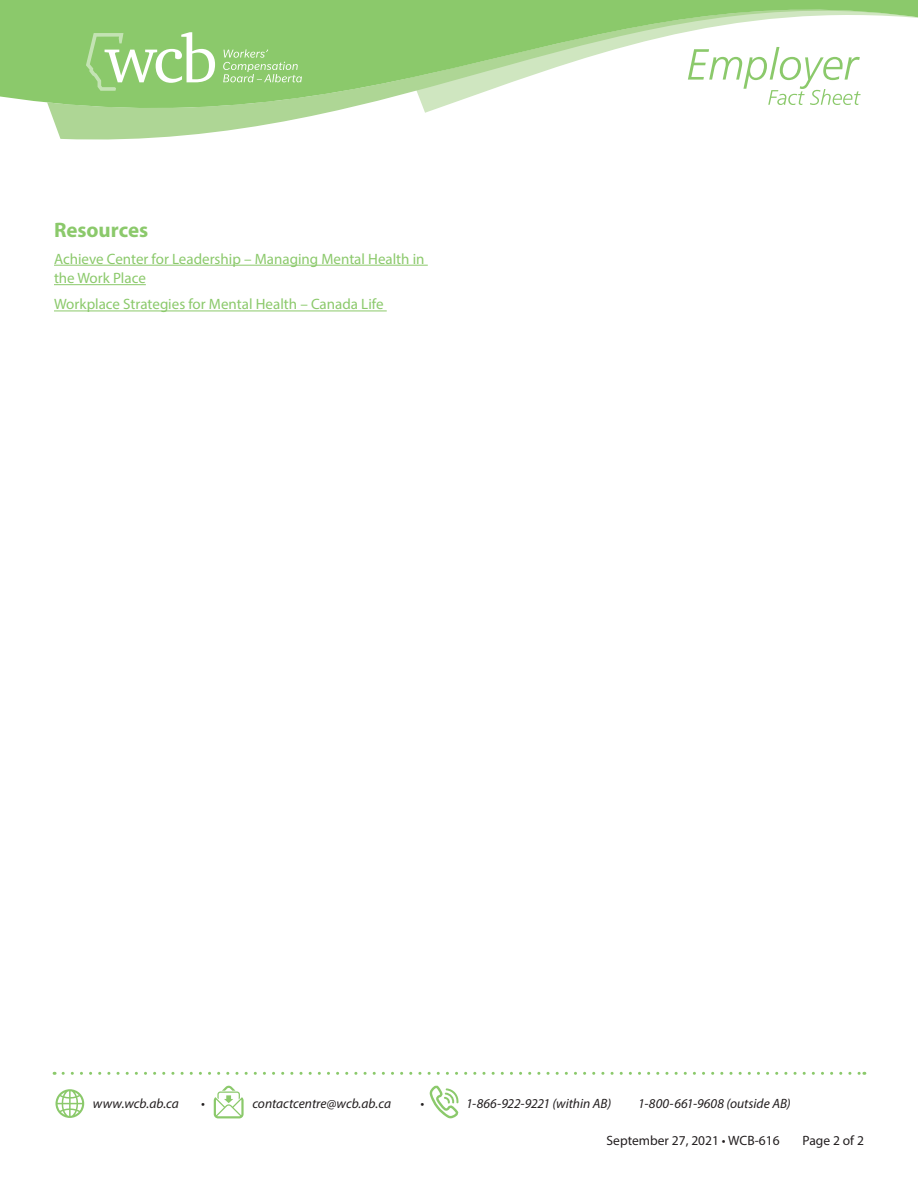
<style>
.page{position:relative;width:918px;height:1188px;background:#fff}
.page>*{position:absolute;margin:0;border:0;box-sizing:border-box;transform-origin:0 0}
.Subtitle{font:700 21px "Myriad Pro";color:#8bc96b}
.Body_Text{font:15px/19.5px "Myriad Pro";color:#8bc96b}
.t1{font:italic 13.5px "Myriad Pro";color:#231f20}
.t2{font:13.5px "Myriad Pro";color:#231f20}
</style>
<div class="page">
<svg style="left:0;top:0;width:918px;height:140px"></svg>
<svg style="left:430px;top:1086px;width:29px;height:32px"></svg>
<svg style="left:214px;top:1086px;width:30px;height:32px"></svg>
<svg style="left:63px;top:1072px;width:802px;height:3px"></svg>
<svg style="left:56px;top:1089px;width:28px;height:29px"></svg>
<svg style="left:223px;top:49px;width:79px;height:33px;background:#9dd182"></svg>
<svg style="left:86px;top:32px;width:129px;height:59px"></svg>
<svg style="left:688px;top:47px;width:173px;height:58px"></svg>
<hr style="left:54px;top:265px;width:374px;height:1px;background:#8bc96b">
<hr style="left:54px;top:284px;width:92px;height:1px;background:#8bc96b">
<hr style="left:54px;top:311px;width:333px;height:1px;background:#8bc96b">
<p class="Subtitle" style="left:54px;top:217px;width:96px">Resources</p>
<p class="Body_Text" style="left:54px;top:249px;width:372px">Achieve Center for Leadership – Managing Mental Health in the Work Place</p>
<p class="Body_Text" style="left:54px;top:294px;width:331px">Workplace Strategies for Mental Health – Canada Life</p>
<p class="t1" style="left:93px;top:1095px;width:88px">www.wcb.ab.ca</p>
<p class="t1" style="left:201px;top:1095px;width:5px">•</p>
<p class="t1" style="left:252px;top:1095px;width:140px">contactcentre@wcb.ab.ca</p>
<p class="t1" style="left:421px;top:1095px;width:5px">•</p>
<p class="t1" style="left:466px;top:1095px;width:147px">1-866-922-9221 (within AB)</p>
<p class="t1" style="left:638px;top:1095px;width:154px">1-800-661-9608 (outside AB)</p>
<p class="t2" style="left:607px;top:1132px;width:175px">September 27, 2021 • WCB-616</p>
<p class="t2" style="left:803px;top:1132px;width:63px">Page 2 of 2</p>
</div>
